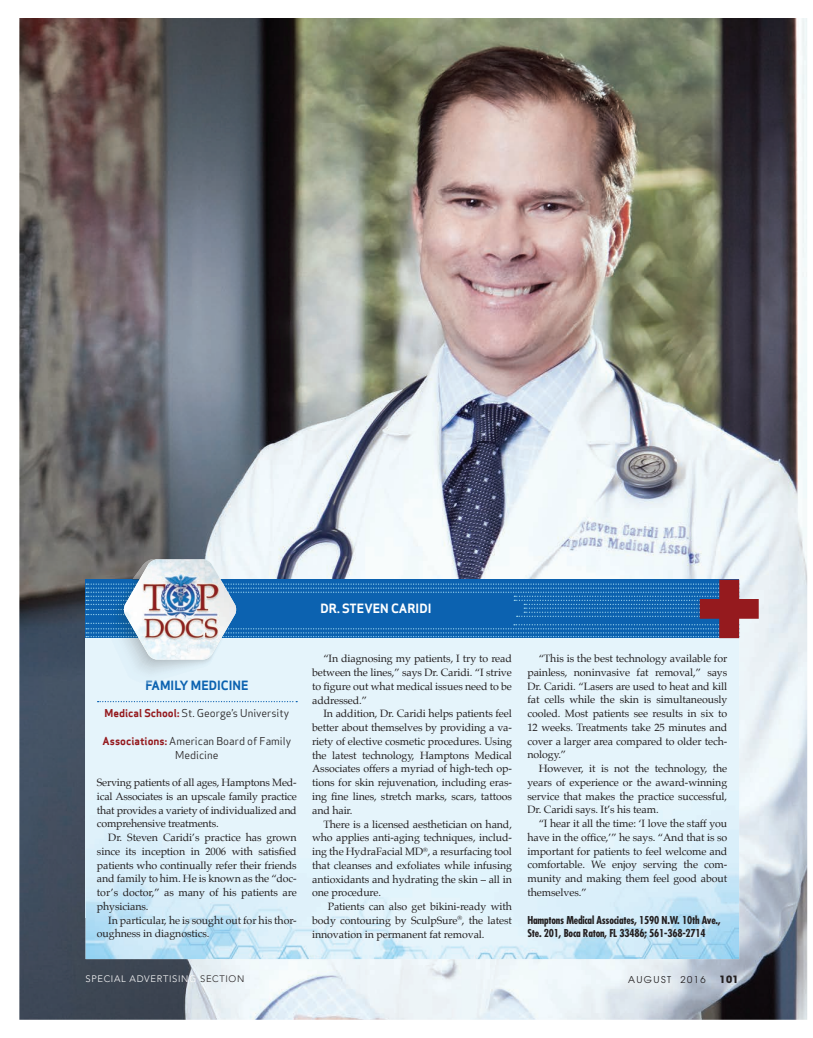
<style>
.page{position:relative;width:813px;height:1038px;background:#fff}
.page>*{position:absolute;margin:0;border:0;box-sizing:border-box;transform-origin:0 0}
.t1{font:12.5px "Apex Sans Bold ST";color:#fff}
.t2{font:12.5px "Apex Sans Bold ST";color:#0c62b0}
.t3{font:10.62px/13.8px "Palatino";letter-spacing:-.01em;color:#231f20;text-align:justify}
.t4{font:700 condensed 10.62px/13.8px "Futura";letter-spacing:-.02em;color:#231f20}
.t5{font:10.62px/13.8px "Apex Sans Book T";color:#231f20;text-align:center}
.t6{font:700 10px "Avant Garde";color:#231f20}
.t7{font:300 9.38px "Avenir";letter-spacing:.07em;color:#fff}
.t8{font:9.38px "Avant Garde";letter-spacing:.15em;color:#231f20}
.s1{font-family:"Apex Sans Bold ST";color:#951a1e}
.s2{color:#231f20}
</style>
<div class="page">
<img style="left:19px;top:18px;width:787px;height:1001px">
<img style="left:86px;top:659px;width:652px;height:299px">
<svg style="left:98px;top:700px;width:199px;height:2px"></svg>
<img style="left:111px;top:659px;width:112px;height:24px">
<img style="left:112px;top:659px;width:111px;height:23px">
<img style="left:113px;top:659px;width:110px;height:22px">
<svg style="left:146px;top:680px;width:13px;height:3px"></svg>
<img style="left:115px;top:679px;width:107px;height:1px">
<img style="left:115px;top:659px;width:107px;height:20px">
<img style="left:117px;top:677px;width:105px;height:1px">
<img style="left:118px;top:659px;width:104px;height:18px">
<img style="left:119px;top:675px;width:103px;height:1px">
<img style="left:120px;top:659px;width:101px;height:16px">
<img style="left:121px;top:659px;width:100px;height:15px">
<img style="left:122px;top:659px;width:99px;height:14px">
<img style="left:124px;top:671px;width:97px;height:1px">
<img style="left:124px;top:659px;width:97px;height:12px">
<img style="left:126px;top:659px;width:94px;height:11px">
<img style="left:127px;top:668px;width:93px;height:1px">
<img style="left:128px;top:659px;width:92px;height:9px">
<img style="left:130px;top:666px;width:90px;height:1px">
<img style="left:130px;top:659px;width:90px;height:7px">
<img style="left:132px;top:659px;width:88px;height:6px">
<img style="left:132px;top:659px;width:87px;height:5px">
<img style="left:134px;top:659px;width:85px;height:4px">
<img style="left:135px;top:659px;width:84px;height:3px">
<img style="left:136px;top:659px;width:83px;height:2px">
<img style="left:138px;top:659px;width:81px;height:1px">
<svg style="left:86px;top:559px;width:672px;height:100px;background:#7aa7ce"></svg>
<p class="t1" style="left:320px;top:600px;width:112px">DR. STEVEN CARIDI</p>
<p class="t2" style="left:145px;top:677px;width:105px">FAMILY MEDICINE</p>
<p class="t5" style="left:104px;top:707px;width:186px"><span class="s1">Medical School:</span> St. George’s University</p>
<p class="t5" style="left:103px;top:735px;width:190px"><span class="s1">Associations:</span> American Board of Family<br>Medicine</p>
<p class="t3" style="left:97px;top:775px;width:201px">Serving patients of all ages, Hamptons Med&shy;ical Associates is an upscale family practice that provides a variety of individualized and comprehensive treatments.</p>
<p class="t3" style="left:97px;top:830px;width:201px;text-indent:11px">Dr. Steven Caridi’s practice has grown since its inception in 2006 with satisfied patients who continually refer their friends and family to him. He is known as the “doc&shy;tor’s doctor,” as many of his patients are physicians.</p>
<p class="t3" style="left:97px;top:912px;width:201px;text-indent:11px">In particular, he is sought out for his thor&shy;oughness in diagnostics.</p>
<p class="t3" style="left:312px;top:651px;width:201px;text-indent:11px">“In diagnosing my patients, I try to read between the lines,” says Dr. Caridi. “I strive to figure out what medical issues need to be addressed.”</p>
<p class="t3" style="left:312px;top:706px;width:201px;text-indent:11px">In addition, Dr. Caridi helps patients feel better about themselves by providing a va&shy;riety of elective cosmetic procedures. Using the latest technology, Hamptons Medical Associates offers a myriad of high-tech op&shy;tions for skin rejuvenation, including eras&shy;ing fine lines, stretch marks, scars, tattoos and hair.</p>
<p class="t3" style="left:312px;top:816px;width:201px;text-indent:11px">There is a licensed aesthetician on hand, who applies anti-aging techniques, includ&shy;ing the HydraFacial MD<sup>®</sup>, a resurfacing tool that cleanses and exfoliates while infusing antioxidants and hydrating the skin – all in one procedure.</p>
<p class="t3" style="left:312px;top:899px;width:201px;text-indent:16px">Patients can also get bikini-ready with body contouring by SculpSure<sup>®</sup>, the latest innovation in permanent fat removal.</p>
<p class="t3" style="left:527px;top:651px;width:201px;text-indent:11px">“This is the best technology available for painless, noninvasive fat removal,” says Dr. Caridi. “Lasers are used to heat and kill fat cells while the skin is simultaneously cooled. Most patients see results in six to 12 weeks. Treatments take 25 minutes and cover a larger area compared to older tech&shy;nology.”</p>
<p class="t3" style="left:527px;top:761px;width:201px;text-indent:11px">However, it is not the technology, the years of experience or the award-winning service that makes the practice successful, Dr. Caridi says. It’s his team.</p>
<p class="t3" style="left:527px;top:816px;width:201px;text-indent:11px">“I hear it all the time: ‘I love the staff you have in the office,’” he says. “And that is so important for patients to feel welcome and comfortable. We enjoy serving the com&shy;munity and making them feel good about themselves.”</p>
<p class="t4" style="left:527px;top:912px;width:195px">Hamptons Medical Associates, 1590 N.W. 10th Ave.,<br>Ste. 201, Boca Raton, FL 33486; 561-368-2714</p>
<p class="t7" style="left:86px;top:972px;width:160px">SPECIAL ADVERTISING <span class="s2">SECTION</span></p>
<p class="t8" style="left:627px;top:973px;width:79px">AUGUST 2016</p>
<p class="t6" style="left:719px;top:972px;width:21px">101</p>
</div>
